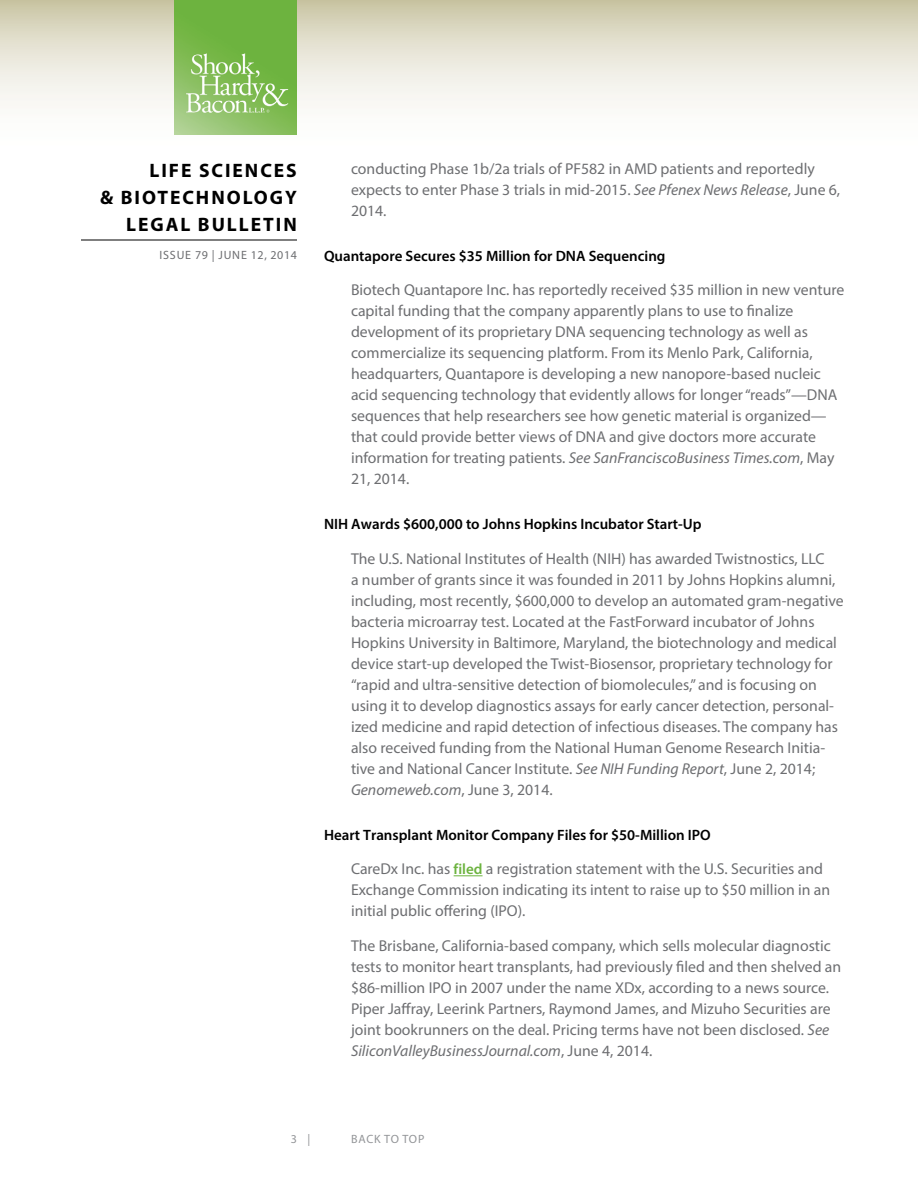
<style>
.page{position:relative;width:918px;height:1188px;background:#fff}
.page>*{position:absolute;margin:0;border:0;box-sizing:border-box;transform-origin:0 0}
.t1{font:700 19.5px "Myriad Pro";letter-spacing:.1em;color:#000}
.t2{font:15.75px/21px "Myriad Pro";color:#6d6e71}
.t3{font:600 15px "Myriad Pro";color:#000}
.t4{font:12px "Myriad Pro";letter-spacing:.07em;color:#6d6e71}
.t5{font:12px "Myriad Pro";color:#939598}
.s1{font-style:italic}
.s2{font-weight:600;font-size:15px;color:#6cb33f}
</style>
<div class="page">
<svg style="left:0;top:0;width:918px;height:135px"></svg>
<hr style="left:81px;top:240px;width:216px;height:1px;background:#000">
<img style="left:175px;top:0;width:122px;height:135px">
<svg style="left:454px;top:875px;width:29px;height:1px"></svg>
<p class="t1" style="left:150px;top:157px;width:149px">LIFE SCIENCES</p>
<p class="t1" style="left:100px;top:184px;width:198px">&amp; BIOTECHNOLOGY</p>
<p class="t1" style="left:126px;top:211px;width:13px">LEG</p>
<p class="t1" style="left:166px;top:211px;width:73px">AL BULLE</p>
<p class="t1" style="left:263px;top:211px;width:23px">TIN</p>
<p class="t4" style="left:159px;top:248px;width:139px">Issue 79 | JUNE 12, 2014</p>
<p class="t2" style="left:351px;top:158px;width:491px">conducting Phase 1b/2a trials of PF582 in AMD patients and reportedly expects to enter Phase 3 trials in mid-2015. <span class="s1">See Pfenex News Release</span>, June 6,<br>2014.</p>
<p class="t3" style="left:324px;top:246px;width:343px">Quantapore Secures $35 Million for DNA Sequencing</p>
<p class="t2" style="left:351px;top:279px;width:495px">Biotech Quantapore Inc. has reportedly received $35 million in new venture capital funding that the company apparently plans to use to finalize development of its proprietary DNA sequencing technology as well as commercialize its sequencing platform. From its Menlo Park, California, headquarters, Quantapore is developing a new nanopore-based nucleic acid sequencing technology that evidently allows for longer “reads”—DNA sequences that help researchers see how genetic material is organized— that could provide better views of DNA and give doctors more accurate information for treating patients. <span class="s1">See SanFranciscoBusiness Times.com</span>, May 21, 2014.</p>
<p class="t3" style="left:324px;top:515px;width:379px">NIH Awards $600,000 to Johns Hopkins Incubator Start-Up</p>
<p class="t2" style="left:351px;top:548px;width:494px">The U.S. National Institutes of Health (NIH) has awarded Twistnostics, LLC<br>a number of grants since it was founded in 2011 by Johns Hopkins alumni, including, most recently, $600,000 to develop an automated gram-negative bacteria microarray test. Located at the FastForward incubator of Johns Hopkins University in Baltimore, Maryland, the biotechnology and medical device start-up developed the Twist-Biosensor, proprietary technology for “rapid and ultra-sensitive detection of biomolecules,” and is focusing on using it to develop diagnostics assays for early cancer detection, personal&shy;ized medicine and rapid detection of infectious diseases. The company has also received funding from the National Human Genome Research Initia&shy;tive and National Cancer Institute. <span class="s1">See NIH Funding Report</span>, June 2, 2014; <span class="s1">Genomeweb.com</span>, June 3, 2014.</p>
<p class="t3" style="left:324px;top:825px;width:388px">Heart Transplant Monitor Company Files for $50-Million IPO</p>
<p class="t2" style="left:351px;top:858px;width:481px">CareDx Inc. has <span class="s2">filed</span> a registration statement with the U.S. Securities and<br>Exchange Commission indicating its intent to raise up to $50 million in an initial public offering (IPO).</p>
<p class="t2" style="left:351px;top:935px;width:492px">The Brisbane, California-based company, which sells molecular diagnostic tests to monitor heart transplants, had previously filed and then shelved an $86-million IPO in 2007 under the name XDx, according to a news source.<br>Piper Jaffray, Leerink Partners, Raymond James, and Mizuho Securities are joint bookrunners on the deal. Pricing terms have not been disclosed. <span class="s1">See SiliconValleyBusinessJournal.com</span>, June 4, 2014.</p>
<p class="t5" style="left:291px;top:1132px;width:21px">3 |</p>
<p class="t5" style="left:351px;top:1132px;width:9px">back</p>
<p class="t5" style="left:384px;top:1132px;width:27px">to top</p>
</div>
